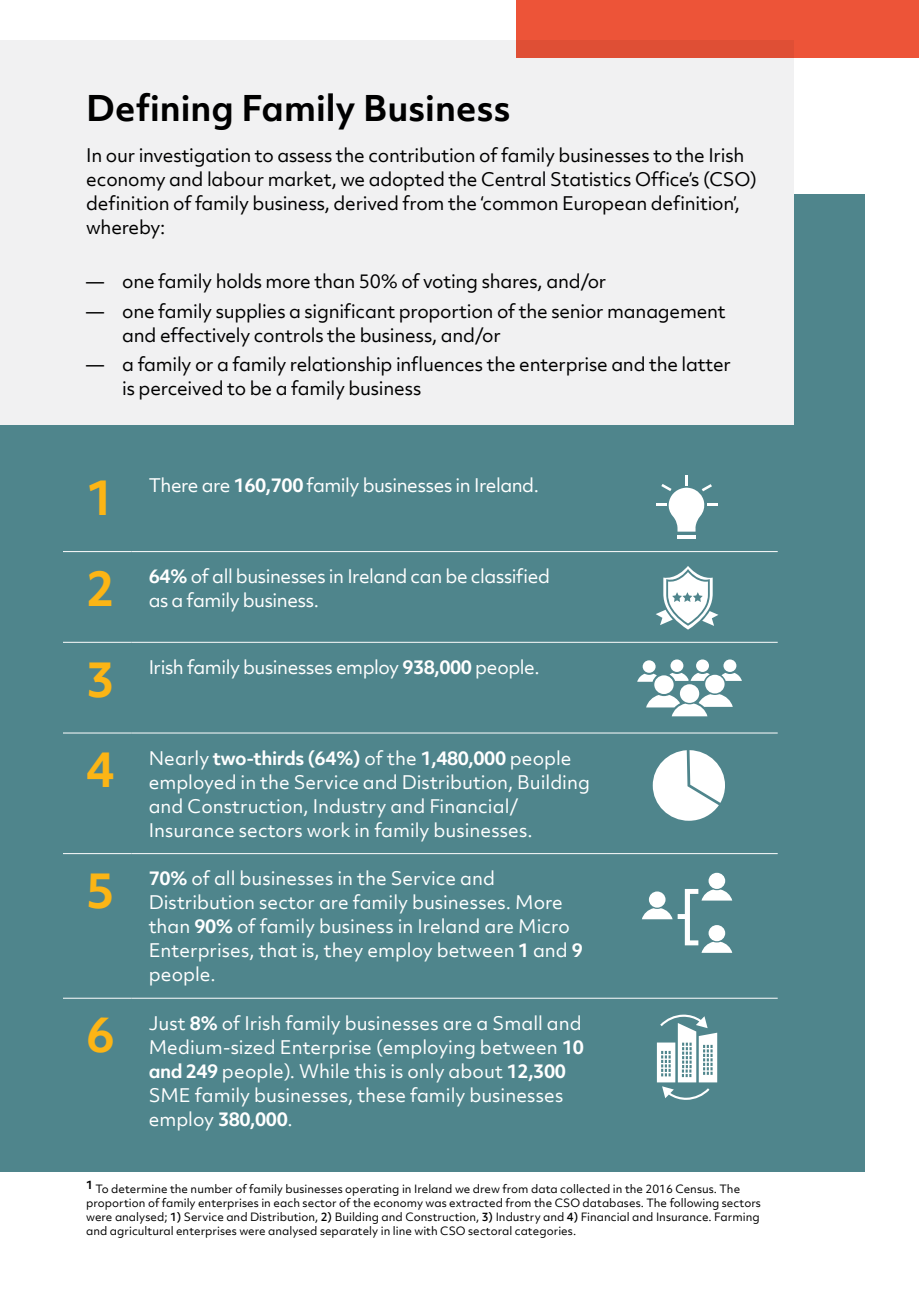
<style>
.page{position:relative;width:919px;height:1304px;background:#fff}
.page>*{position:absolute;margin:0;border:0;box-sizing:border-box;transform-origin:0 0}
.t1{font:700 46px "Objektiv Mk 2";color:#fcb515}
.t2{font:700 34px "Objektiv Mk 2";color:#000}
.t3{font:18px/24px "Objektiv Mk 2";color:#fff}
.t4{font:18px/24px "Objektiv Mk 2";letter-spacing:-.015em;color:#000}
.t5{font:18px/24px "Objektiv Mk 2";letter-spacing:-.025em;color:#fff}
.t6{font:11px/14px "Objektiv Mk 2";color:#000}
.s1{font-weight:700}
.s2{font-weight:500}
</style>
<div class="page">
<div style="left:0;top:195px;width:864px;height:977px;background:#4f858c"></div>
<div style="left:0;top:41px;width:793px;height:384px;background:#f1f1f2"></div>
<div style="left:516px;top:0;width:402px;height:57px;background:linear-gradient(to right,#e75237,#ed5438)"></div>
<hr style="left:63px;top:551px;width:69px;height:1px;background:#fff">
<hr style="left:132px;top:551px;width:475px;height:1px;background:#fff">
<hr style="left:607px;top:551px;width:170px;height:1px;background:#fff">
<hr style="left:63px;top:642px;width:69px;height:1px;background:#fff">
<hr style="left:132px;top:642px;width:475px;height:1px;background:#fff">
<hr style="left:607px;top:642px;width:170px;height:1px;background:#fff">
<hr style="left:63px;top:733px;width:69px;height:1px;background:#fff">
<hr style="left:132px;top:733px;width:475px;height:1px;background:#fff">
<hr style="left:607px;top:733px;width:170px;height:1px;background:#fff">
<hr style="left:63px;top:853px;width:69px;height:1px;background:#fff">
<hr style="left:132px;top:853px;width:475px;height:1px;background:#fff">
<hr style="left:607px;top:853px;width:170px;height:1px;background:#fff">
<hr style="left:63px;top:998px;width:69px;height:1px;background:#fff">
<hr style="left:132px;top:998px;width:475px;height:1px;background:#fff">
<hr style="left:607px;top:998px;width:170px;height:1px;background:#fff">
<svg style="left:652px;top:750px;width:73px;height:71px"></svg>
<div style="left:642px;top:660px;width:13px;height:13px;background:#fff;border-radius:50%"></div>
<div style="left:670px;top:659px;width:13px;height:13px;background:#fff;border-radius:50%"></div>
<div style="left:696px;top:659px;width:13px;height:13px;background:#fff;border-radius:50%"></div>
<div style="left:723px;top:659px;width:13px;height:13px;background:#fff;border-radius:50%"></div>
<svg style="left:637px;top:673px;width:104px;height:43px"></svg>
<hr style="left:677px;top:535px;width:18px;height:4px;background:#fff">
<svg style="left:656px;top:475px;width:61px;height:57px"></svg>
<svg style="left:656px;top:1014px;width:61px;height:86px"></svg>
<div style="left:708px;top:873px;width:17px;height:16px;background:#fff;border-radius:50%"></div>
<svg style="left:642px;top:889px;width:90px;height:64px"></svg>
<svg style="left:656px;top:566px;width:62px;height:64px"></svg>
<h2 class="t2" style="left:86px;top:84px;width:426px">Defining Family Business</h2>
<p class="t4" style="left:86px;top:143px;width:672px">In our investigation to assess the contribution of family businesses to the Irish economy and labour market, we adopted the Central Statistics Office’s (CSO) definition of family business, derived from the ‘common European definition’, whereby:</p>
<p class="t4" style="left:86px;top:269px;width:521px">— one family holds more than 50% of voting shares, and/or</p>
<p class="t4" style="left:122px;top:299px;width:605px;text-indent:-36px">— one family supplies a significant proportion of the senior management and effectively controls the business, and/or</p>
<p class="t4" style="left:122px;top:352px;width:610px;text-indent:-36px">— a family or a family relationship influences the enterprise and the latter is perceived to be a family business</p>
<h1 class="t1" style="left:86px;top:465px;width:30px">1</h1>
<p class="t5" style="left:149px;top:474px;width:392px">There are <span class="s1">160,700</span> family businesses in Ireland.</p>
<h1 class="t1" style="left:86px;top:556px;width:30px">2</h1>
<p class="t5" style="left:149px;top:564px;width:403px"><span class="s1">64%</span> of all businesses in Ireland can be classified as a family business.</p>
<h1 class="t1" style="left:86px;top:647px;width:30px">3</h1>
<p class="t5" style="left:149px;top:655px;width:392px">Irish family businesses employ <span class="s1">938,000</span> people.</p>
<h1 class="t1" style="left:86px;top:737px;width:30px">4</h1>
<p class="t3" style="left:149px;top:746px;width:442px">Nearly <span class="s1">two-thirds (64%)</span> of the <span class="s1">1,480,000</span> people employed in the Service and Distribution, Building and Construction, Industry and Financial/ Insurance sectors work in family businesses.</p>
<h1 class="t1" style="left:86px;top:858px;width:30px">5</h1>
<p class="t3" style="left:149px;top:866px;width:436px"><span class="s1">70%</span> of all businesses in the Service and Distribution sector are family businesses. More than <span class="s1">90%</span> of family business in Ireland are Micro Enterprises, that is, they employ between <span class="s1">1</span> and <span class="s1">9 </span>people.</p>
<h1 class="t1" style="left:86px;top:1003px;width:30px">6</h1>
<p class="t3" style="left:149px;top:1011px;width:436px">Just <span class="s1">8%</span> of Irish family businesses are a Small and Medium-sized Enterprise (employing between <span class="s1">10 and 249</span> people). While this is only about <span class="s1">12,300<br></span>SME family businesses, these family businesses employ <span class="s1">380,000</span>.</p>
<p class="t6" style="left:86px;top:1182px;width:676px"><sup>1</sup> To determine the number of family businesses operating in Ireland we drew from data collected in the 2016 Census. The proportion of family enterprises in each sector of the economy was extracted from the CSO databases. The following sectors were analysed; <span class="s2">1)</span> Service and Distribution, <span class="s2">2)</span> Building and Construction, <span class="s2">3)</span> Industry and <span class="s2">4)</span> Financial and Insurance. Farming and agricultural enterprises were analysed separately in line with CSO sectoral categories.</p>
</div>
